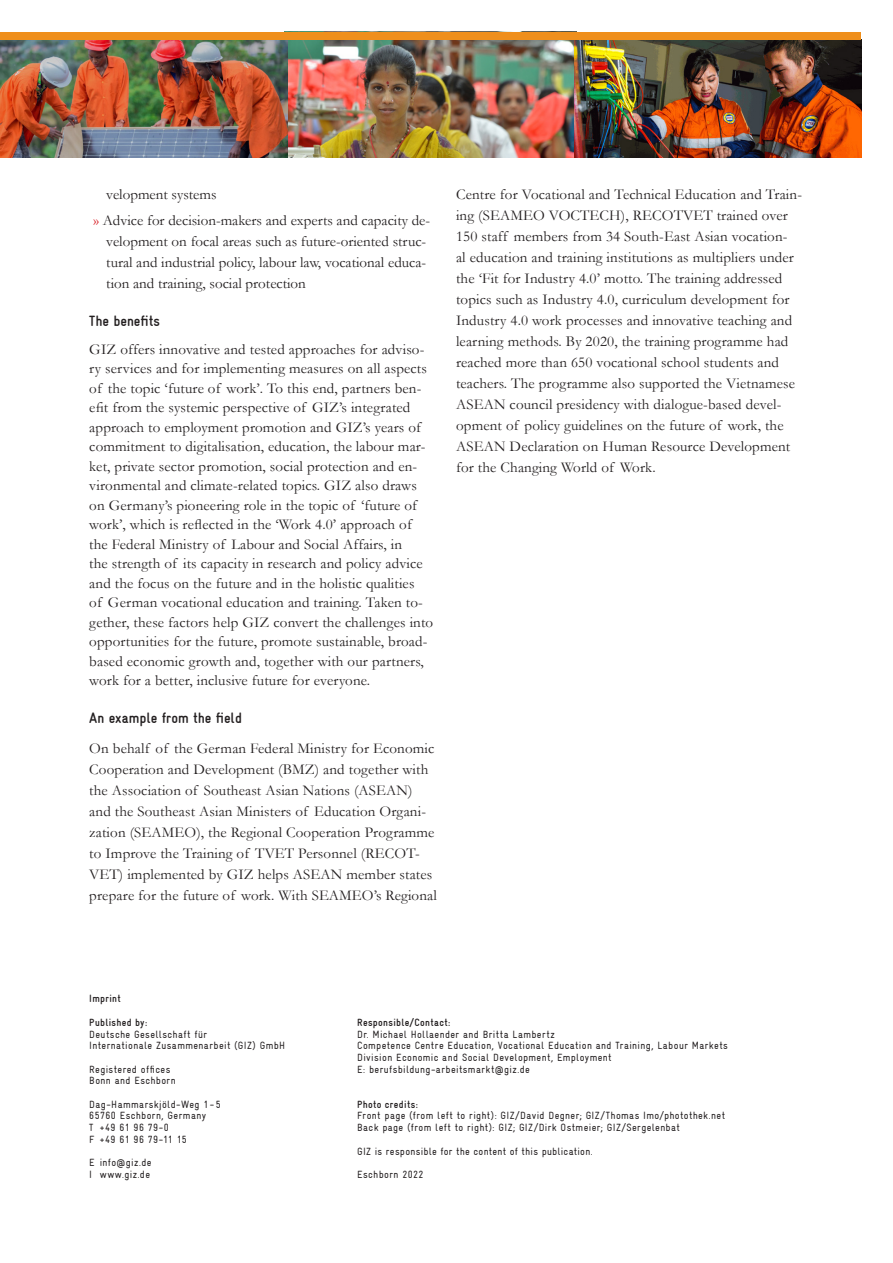
<style>
.page{position:relative;width:893px;height:1263px;background:#fff}
.page>*{position:absolute;margin:0;border:0;box-sizing:border-box;transform-origin:0 0}
.Überschrift{font:15px/19.5px "Garamond";letter-spacing:.01em;color:#231f20}
.Fließtext{font:15px/21px "Garamond";letter-spacing:.01em;color:#231f20}
.Überschrift-2{font:700 condensed 15px "GIZ Gravur TT";color:#231f20}
.t1{font:condensed 10.5px/11.7px "GIZ Gravur TT";letter-spacing:.035em;color:#231f20}
.t2{font:700 condensed 10.5px "GIZ Gravur TT";letter-spacing:.035em;color:#231f20}
.s1{color:#d81c23}
</style>
<div class="page">
<img style="left:287px;top:39px;width:287px;height:119px">
<img style="left:0;top:39px;width:287px;height:119px">
<img style="left:574px;top:39px;width:287px;height:119px">
<div style="left:0;top:32px;width:861px;height:7px;background:#ef8f1c"></div>
<p class="Überschrift" style="left:106px;top:184px;width:112px">velopment systems</p>
<p class="Überschrift" style="left:106px;top:209px;width:325px;line-height:21px;text-indent:-13px"><span class="s1">»</span> Advice for decision-makers and experts and capacity de&shy;velopment on focal areas such as future-oriented struc&shy;tural and industrial policy, labour law, vocational educa&shy;tion and training, social protection</p>
<p class="Überschrift-2" style="left:89px;top:312px;width:72px">The benefits</p>
<p class="Überschrift" style="left:89px;top:339px;width:345px">GIZ offers innovative and tested approaches for adviso&shy;ry services and for implementing measures on all aspects of the topic ‘future of work’. To this end, partners ben&shy;efit from the systemic perspective of GIZ’s integrated approach to employment promotion and GIZ’s years of commitment to digitalisation, education, the labour mar&shy;ket, private sector promotion, social protection and en&shy;vironmental and climate-related topics. GIZ also draws on Germany’s pioneering role in the topic of ‘future of work’, which is reflected in the ‘Work 4.0’ approach of the Federal Ministry of Labour and Social Affairs, in<br>the strength of its capacity in research and policy advice and the focus on the future and in the holistic qualities<br>of German vocational education and training. Taken to&shy;gether, these factors help GIZ convert the challenges into opportunities for the future, promote sustainable, broad&shy;based economic growth and, together with our partners, work for a better, inclusive future for everyone.</p>
<p class="Überschrift-2" style="left:89px;top:710px;width:154px">An example from the field</p>
<p class="Fließtext" style="left:89px;top:737px;width:349px">On behalf of the German Federal Ministry for Economic Cooperation and Development (BMZ) and together with the Association of Southeast Asian Nations (ASEAN) and the Southeast Asian Ministers of Education Organi&shy;zation (SEAMEO), the Regional Cooperation Programme to Improve the Training of TVET Personnel (RECOT-VET) implemented by GIZ helps ASEAN member states prepare for the future of work. With SEAMEO’s Regional</p>
<p class="Fließtext" style="left:456px;top:184px;width:348px">Centre for Vocational and Technical Education and Train&shy;ing (SEAMEO VOCTECH), RECOTVET trained over 150 staff members from 34 South-East Asian vocation-<br>al education and training institutions as multipliers under the ‘Fit for Industry 4.0’ motto. The training addressed topics such as Industry 4.0, curriculum development for Industry 4.0 work processes and innovative teaching and learning methods. By 2020, the training programme had reached more than 650 vocational school students and teachers. The programme also supported the Vietnamese ASEAN council presidency with dialogue-based devel&shy;opment of policy guidelines on the future of work, the ASEAN Declaration on Human Resource Development for the Changing World of Work.</p>
<p class="t2" style="left:89px;top:993px;width:33px">Imprint</p>
<p class="t2" style="left:89px;top:1016px;width:59px">Published by:</p>
<p class="t1" style="left:89px;top:1028px;width:197px">Deutsche Gesellschaft für<br>Internationale Zusammenarbeit (GIZ) GmbH</p>
<p class="t1" style="left:89px;top:1063px;width:88px">Registered offices<br>Bonn and Eschborn</p>
<p class="t1" style="left:89px;top:1098px;width:133px">Dag-Hammarskjöld-Weg 1-5<br>65760 Eschborn, Germany<br>T +49 61 96 79-0<br>F +49 61 96 79-11 15</p>
<p class="t1" style="left:89px;top:1157px;width:64px">E info@giz.de<br>I www.giz.de</p>
<p class="t2" style="left:357px;top:1016px;width:95px">Responsible/Contact:</p>
<p class="t1" style="left:357px;top:1028px;width:199px">Dr. Michael Hollaender and Britta Lambertz</p>
<p class="t1" style="left:357px;top:1040px;width:372px">Competence Centre Education, Vocational Education and Training, Labour Markets</p>
<p class="t1" style="left:357px;top:1051px;width:256px">Division Economic and Social Development, Employment</p>
<p class="t1" style="left:357px;top:1063px;width:174px">E: berufsbildung-arbeitsmarkt@giz.de</p>
<p class="t2" style="left:357px;top:1098px;width:62px">Photo credits:</p>
<p class="t1" style="left:357px;top:1110px;width:369px">Front page (from left to right): GIZ/David Degner; GIZ/Thomas Imo/photothek.net<br>Back page (from left to right): GIZ; GIZ/Dirk Ostmeier; GIZ/Sergelenbat</p>
<p class="t1" style="left:357px;top:1145px;width:237px">GIZ is responsible for the content of this publication.</p>
<p class="t1" style="left:357px;top:1168px;width:68px">Eschborn 2022</p>
</div>
